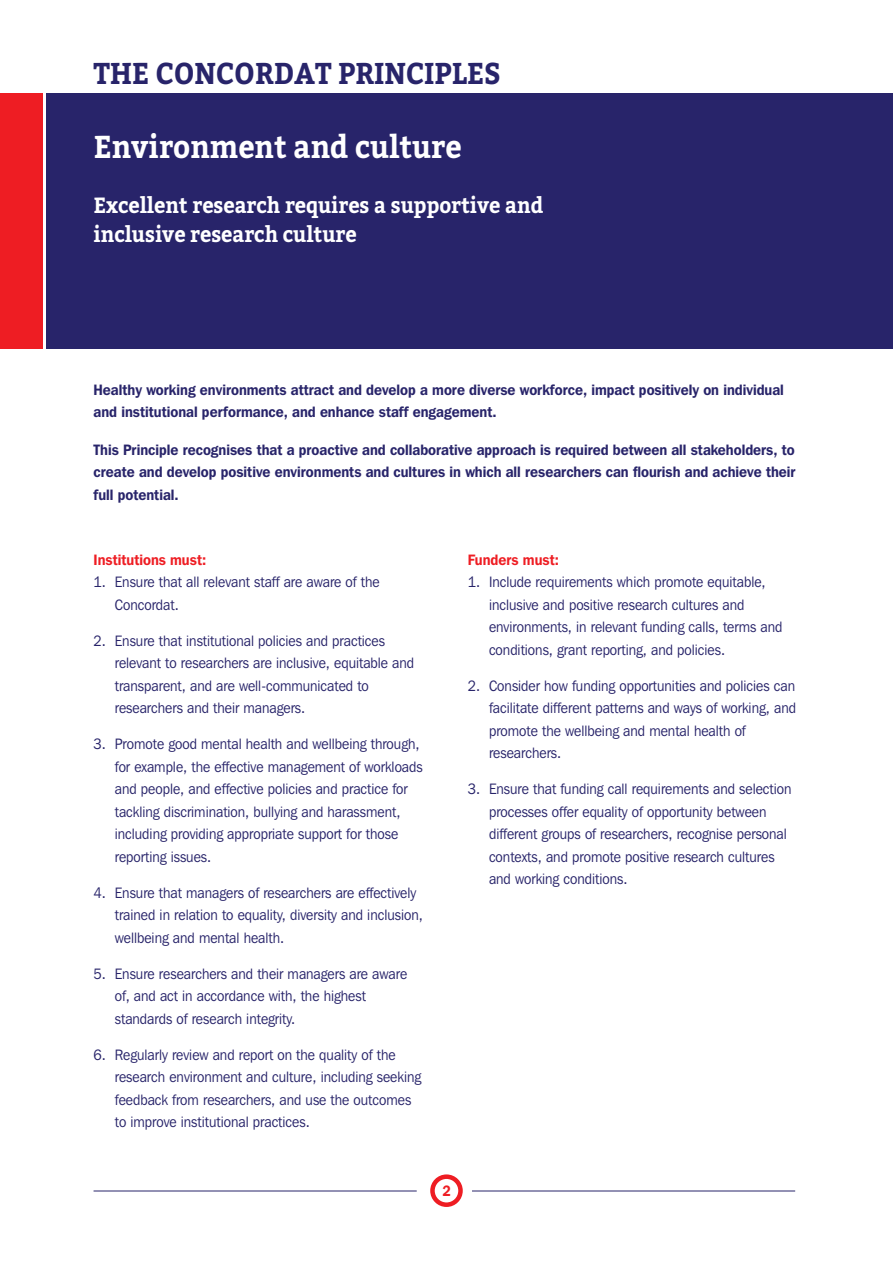
<style>
.page{position:relative;width:893px;height:1263px;background:#fff}
.page>*{position:absolute;margin:0;border:0;box-sizing:border-box;transform-origin:0 0}
.t1{font:700 31.5px "Bitter";color:#fff;scale:.92 1}
.t2{font:700 30px "Bitter";color:#28246a;scale:.92 1}
.t3{font:700 21.9px/28.5px "Bitter";color:#fff;scale:.92 1}
.t4{font:15px/22.5px "Franklin Gothic IT Cby BT";color:#28246a;scale:.92 1}
.t5{font:600 15px/22.5px "Franklin Gothic IT Cby BT";color:#28246a;scale:.92 1}
.t6{font:600 15px "Franklin Gothic IT Cby BT";color:#ee1d23;scale:.92 1}
</style>
<div class="page">
<div style="left:47px;top:94px;width:846px;height:255px;background:#28246a"></div>
<div style="left:0;top:94px;width:43px;height:255px;background:#ee1d23"></div>
<hr style="left:94px;top:1191px;width:323px;height:1px;background:#28246a">
<hr style="left:472px;top:1191px;width:323px;height:1px;background:#28246a">
<div style="left:430px;top:1174px;width:33px;height:33px;border:4px solid #ee1d23;border-radius:50%"></div>
<h2 class="t2" style="left:94px;top:55px;width:444px">THE CONCORDAT PRINCIPLES</h2>
<h1 class="t1" style="left:94px;top:127px;width:401px">Environment and culture</h1>
<h3 class="t3" style="left:94px;top:191px;width:490px">Excellent research requires a supportive and inclusive research culture</h3>
<p class="t5" style="left:94px;top:378px;width:752px">Healthy working environments attract and develop a more diverse workforce, impact positively on individual and institutional performance, and enhance staff engagement.</p>
<p class="t5" style="left:94px;top:438px;width:765px;text-align:justify">This Principle recognises that a proactive and collaborative approach is required between all stakeholders, to create and develop positive environments and cultures in which all researchers can flourish and achieve their full potential.</p>
<p class="t6" style="left:94px;top:550px;width:124px">Institutions must:</p>
<p class="t4" style="left:115px;top:571px;width:289px;text-indent:-21px">1. Ensure that all relevant staff are aware of the<br>Concordat.</p>
<p class="t4" style="left:115px;top:629px;width:327px;text-indent:-21px">2. Ensure that institutional policies and practices relevant to researchers are inclusive, equitable and transparent, and are well-communicated to researchers and their managers.</p>
<p class="t4" style="left:115px;top:733px;width:336px;text-indent:-21px">3. Promote good mental health and wellbeing through, for example, the effective management of workloads and people, and effective policies and practice for tackling discrimination, bullying and harassment, including providing appropriate support for those reporting issues.</p>
<p class="t4" style="left:115px;top:881px;width:336px;text-indent:-21px">4. Ensure that managers of researchers are effectively trained in relation to equality, diversity and inclusion, wellbeing and mental health.</p>
<p class="t4" style="left:115px;top:962px;width:319px;text-indent:-21px">5. Ensure researchers and their managers are aware of, and act in accordance with, the highest standards of research integrity.</p>
<p class="t4" style="left:115px;top:1043px;width:335px;text-indent:-21px">6. Regularly review and report on the quality of the research environment and culture, including seeking feedback from researchers, and use the outcomes to improve institutional practices.</p>
<p class="t6" style="left:468px;top:550px;width:101px">Funders must:</p>
<p class="t4" style="left:489px;top:571px;width:320px;text-indent:-21px">1. Include requirements which promote equitable, inclusive and positive research cultures and environments, in relevant funding calls, terms and conditions, grant reporting, and policies.</p>
<p class="t4" style="left:489px;top:674px;width:335px;text-indent:-21px">2. Consider how funding opportunities and policies can facilitate different patterns and ways of working, and promote the wellbeing and mental health of researchers.</p>
<p class="t4" style="left:489px;top:778px;width:330px;text-indent:-21px">3. Ensure that funding call requirements and selection processes offer equality of opportunity between different groups of researchers, recognise personal contexts, and promote positive research cultures and working conditions.</p>
<p class="t6" style="left:442px;top:1181px;width:11px">2</p>
</div>
